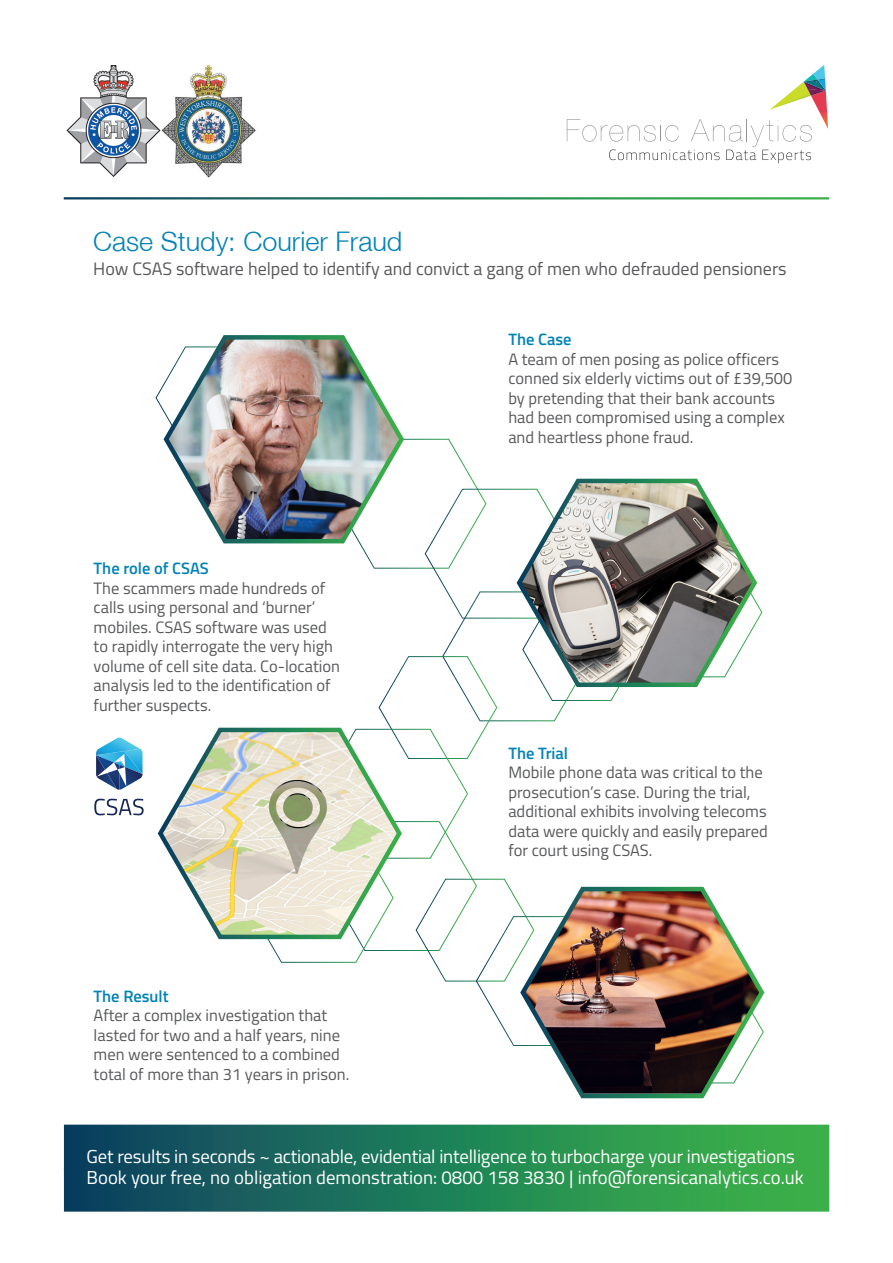
<style>
.page{position:relative;width:893px;height:1263px;background:#fff}
.page>*{position:absolute;margin:0;border:0;box-sizing:border-box;transform-origin:0 0}
.t1{font:300 27px "Helvetica Neue LT";color:#0082b5}
.t2{font:18.75px/21px "Titillium";letter-spacing:-.01em;color:#fff}
.t3{font:18px "Titillium";color:#57585a}
.t4{font:16.5px/19.5px "Titillium";color:#57585a}
.t5{font:600 16.5px "Titillium";color:#0082b5}
</style>
<div class="page">
<svg style="left:567px;top:65px;width:261px;height:98px"></svg>
<img style="left:160px;top:65px;width:96px;height:113px">
<img style="left:67px;top:66px;width:93px;height:110px">
<svg style="left:155px;top:388px;width:608px;height:658px"></svg>
<svg style="left:96px;top:738px;width:47px;height:52px"></svg>
<svg style="left:94px;top:799px;width:50px;height:16px"></svg>
<img style="left:518px;top:884px;width:247px;height:215px">
<svg style="left:155px;top:725px;width:250px;height:216px"></svg>
<svg style="left:514px;top:476px;width:247px;height:213px"></svg>
<img style="left:161px;top:335px;width:247px;height:211px">
<div style="left:64px;top:1125px;width:765px;height:87px;background:linear-gradient(to right,#094163,#3cbb49)"></div>
<h1 class="t1" style="left:93px;top:225px;width:311px">Case Study: Courier Fraud</h1>
<p class="t3" style="left:93px;top:255px;width:695px">How CSAS software helped to identify and convict a gang of men who defrauded pensioners</p>
<p class="t5" style="left:94px;top:556px;width:117px">The role of CSAS</p>
<p class="t4" style="left:94px;top:578px;width:248px">The scammers made hundreds of calls using personal and ‘burner’ mobiles. CSAS software was used to rapidly interrogate the very high volume of cell site data. Co-location analysis led to the identification of further suspects.</p>
<p class="t5" style="left:94px;top:983px;width:76px">The Result</p>
<p class="t4" style="left:94px;top:1005px;width:257px">After a complex investigation that lasted for two and a half years, nine men were sentenced to a combined total of more than 31 years in prison.</p>
<p class="t5" style="left:508px;top:327px;width:65px">The Case</p>
<p class="t4" style="left:508px;top:349px;width:285px">A team of men posing as police officers conned six elderly victims out of £39,500 by pretending that their bank accounts had been compromised using a complex and heartless phone fraud.</p>
<p class="t5" style="left:508px;top:741px;width:61px">The Trial</p>
<p class="t4" style="left:508px;top:762px;width:261px">Mobile phone data was critical to the prosecution’s case. During the trial, additional exhibits involving telecoms data were quickly and easily prepared for court using CSAS.</p>
<p class="t2" style="left:87px;top:1145px;width:719px">Get results in seconds ~ actionable, evidential intelligence to turbocharge your investigations<br>Book your free, no obligation demonstration: 0800 158 3830 | info@forensicanalytics.co.uk</p>
</div>
